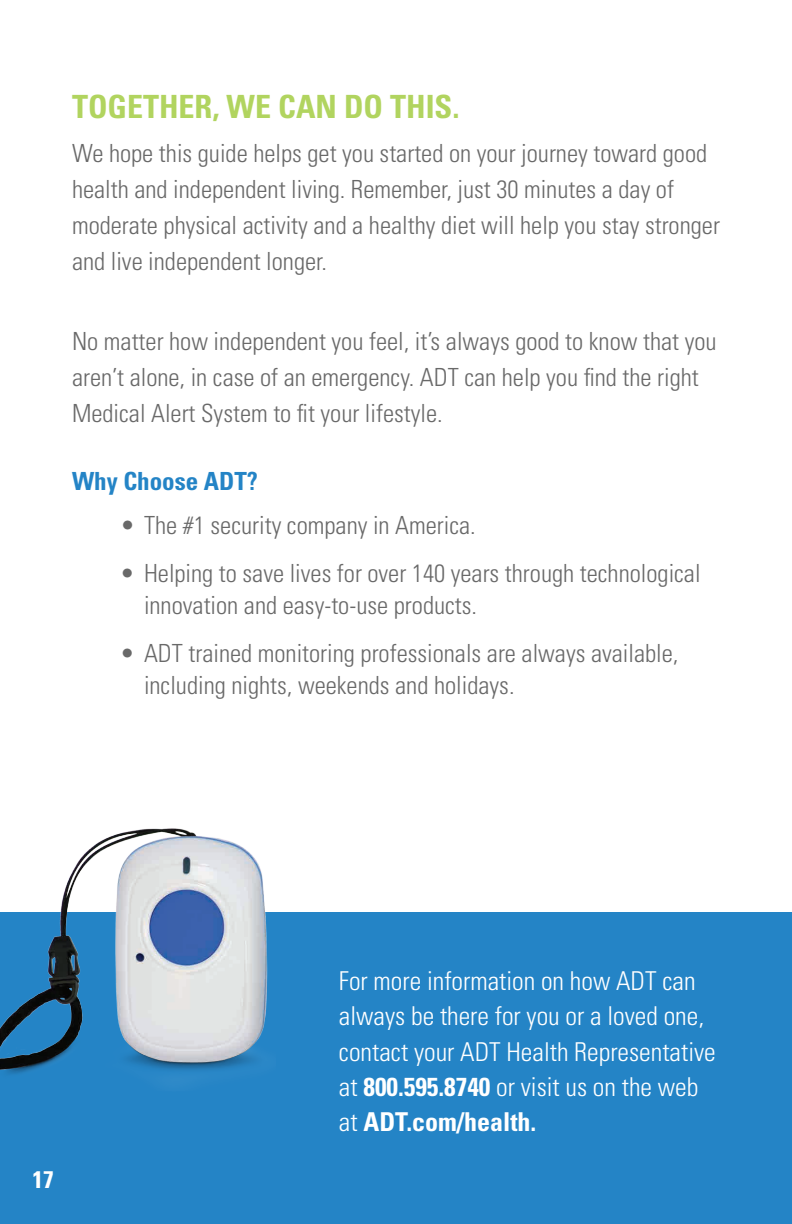
<style>
.page{position:relative;width:792px;height:1224px;background:#fff}
.page>*{position:absolute;margin:0;border:0;box-sizing:border-box;transform-origin:0 0}
.t1{font:700 condensed 32px "Univers";color:#b1d45f}
.t2{font:300 condensed 26px/35.2px "Univers";color:#fff}
.t3{font:300 condensed 25px/36px "Univers";color:#696969}
.t4{font:700 condensed 25px "Univers";color:#2484c6}
.t5{font:700 condensed 24px "Univers";color:#fff}
.s1{font-weight:700}
</style>
<div class="page">
<div style="left:0;top:912px;width:792px;height:312px;background:#2484c6"></div>
<img style="left:0;top:828px;width:268px;height:254px">
<p class="t1" style="left:72px;top:87px;width:389px">TOGETHER, WE CAN DO THIS.</p>
<p class="t3" style="left:72px;top:135px;width:650px">We hope this guide helps get you started on your journey toward good health and independent living. Remember, just 30 minutes a day of moderate physical activity and a healthy diet will help you stay stronger and live independent longer.</p>
<p class="t3" style="left:72px;top:323px;width:646px">No matter how independent you feel, it’s always good to know that you aren’t alone, in case of an emergency. ADT can help you find the right<br>Medical Alert System to fit your lifestyle.</p>
<p class="t4" style="left:72px;top:466px;width:188px">Why Choose ADT?</p>
<p class="t3" style="left:120px;top:507px;width:357px">• The #1 security company in America.</p>
<p class="t3" style="left:144px;top:557px;width:558px;line-height:32px;text-indent:-24px">• Helping to save lives for over 140 years through technological innovation and easy-to-use products.</p>
<p class="t3" style="left:144px;top:637px;width:536px;line-height:32px;text-indent:-24px">• ADT trained monitoring professionals are always available, including nights, weekends and holidays.</p>
<p class="t5" style="left:32px;top:1165px;width:23px">17</p>
<p class="t2" style="left:339px;top:963px;width:378px">For more information on how ADT can always be there for you or a loved one, contact your ADT Health Representative at <span class="s1">800.595.8740</span> or visit us on the web at <span class="s1">ADT.com/health.</span></p>
</div>
